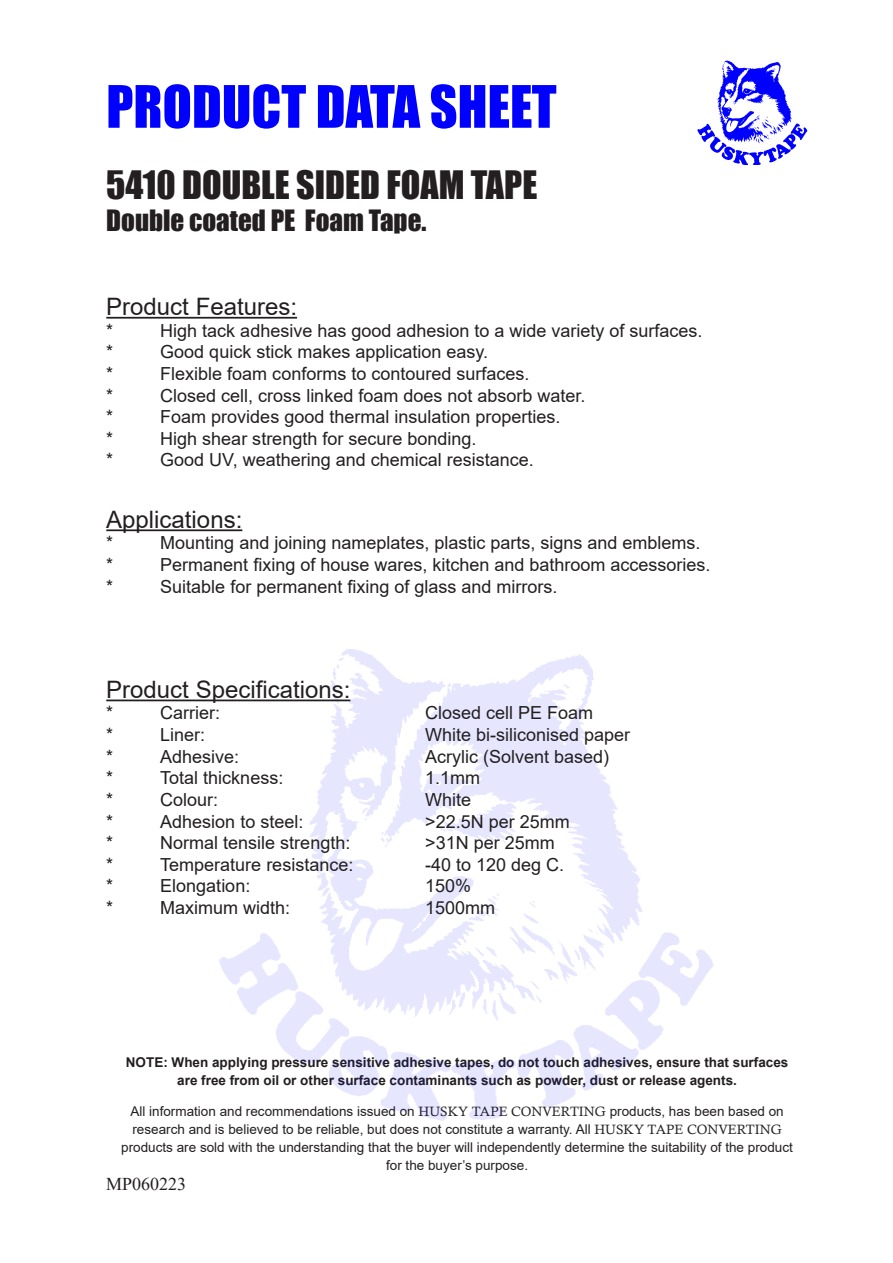
<style>
.page{position:relative;width:893px;height:1263px;background:#fff}
.page>*{position:absolute;margin:0;border:0;box-sizing:border-box;transform-origin:0 0}
.t1{font:54px "Impact";color:#00f}
.t2{font:36px "Impact";color:#231f20}
.t3{font:27px "Impact";color:#231f20}
.t4{font:24px "Arial";color:#231f20}
.t5{font:18px "Arial";color:#231f20}
.t6{font:18px "Times New Roman";color:#231f20}
.t7{font:13.5px/18px "Arial";color:#231f20;text-align:center}
.t8{font:700 13.5px/18px "Arial";color:#231f20;text-align:center}
.s1{font-family:"Calisto"}
</style>
<div class="page">
<img style="left:697px;top:60px;width:110px;height:105px">
<img style="left:200px;top:649px;width:514px;height:472px">
<hr style="left:106px;top:317px;width:191px;height:2px;background:#231f20">
<hr style="left:106px;top:699px;width:244px;height:2px;background:#231f20">
<hr style="left:106px;top:529px;width:136px;height:2px;background:#231f20">
<h1 class="t1" style="left:106px;top:65px;width:452px">PRODUCT DATA SHEET</h1>
<p class="t2" style="left:106px;top:157px;width:433px">5410 DOUBLE SIDED FOAM TAPE</p>
<p class="t3" style="left:106px;top:199px;width:322px">Double coated PE Foam Tape.</p>
<p class="t4" style="left:106px;top:290px;width:192px">Product Features:</p>
<p class="t5" style="left:106px;top:318px;width:9px">*</p>
<p class="t5" style="left:160px;top:318px;width:544px">High tack adhesive has good adhesion to a wide variety of surfaces.</p>
<p class="t5" style="left:106px;top:340px;width:9px">*</p>
<p class="t5" style="left:160px;top:340px;width:329px">Good quick stick makes application easy.</p>
<p class="t5" style="left:106px;top:361px;width:9px">*</p>
<p class="t5" style="left:160px;top:361px;width:371px">Flexible foam conforms to contoured surfaces.</p>
<p class="t5" style="left:106px;top:383px;width:9px">*</p>
<p class="t5" style="left:160px;top:383px;width:427px">Closed cell, cross linked foam does not absorb water.</p>
<p class="t5" style="left:106px;top:404px;width:9px">*</p>
<p class="t5" style="left:160px;top:404px;width:402px">Foam provides good thermal insulation properties.</p>
<p class="t5" style="left:106px;top:426px;width:9px">*</p>
<p class="t5" style="left:160px;top:426px;width:318px">High shear strength for secure bonding.</p>
<p class="t5" style="left:106px;top:448px;width:9px">*</p>
<p class="t5" style="left:160px;top:448px;width:375px">Good UV, weathering and chemical resistance.</p>
<p class="t4" style="left:106px;top:503px;width:138px">Applications:</p>
<p class="t5" style="left:106px;top:531px;width:9px">*</p>
<p class="t5" style="left:160px;top:531px;width:542px">Mounting and joining nameplates, plastic parts, signs and emblems.</p>
<p class="t5" style="left:106px;top:552px;width:9px">*</p>
<p class="t5" style="left:160px;top:552px;width:552px">Permanent fixing of house wares, kitchen and bathroom accessories.</p>
<p class="t5" style="left:106px;top:574px;width:9px">*</p>
<p class="t5" style="left:160px;top:574px;width:399px">Suitable for permanent fixing of glass and mirrors.</p>
<p class="t4" style="left:106px;top:673px;width:246px">Product Specifications:</p>
<p class="t5" style="left:106px;top:701px;width:9px">*</p>
<p class="t5" style="left:160px;top:701px;width:61px">Carrier:</p>
<p class="t5" style="left:106px;top:722px;width:9px">*</p>
<p class="t5" style="left:160px;top:722px;width:47px">Liner:</p>
<p class="t5" style="left:106px;top:744px;width:9px">*</p>
<p class="t5" style="left:160px;top:744px;width:81px">Adhesive:</p>
<p class="t5" style="left:106px;top:765px;width:9px">*</p>
<p class="t5" style="left:160px;top:765px;width:125px">Total thickness:</p>
<p class="t5" style="left:106px;top:787px;width:9px">*</p>
<p class="t5" style="left:160px;top:787px;width:60px">Colour:</p>
<p class="t5" style="left:106px;top:809px;width:9px">*</p>
<p class="t5" style="left:160px;top:809px;width:145px">Adhesion to steel:</p>
<p class="t5" style="left:106px;top:830px;width:9px">*</p>
<p class="t5" style="left:160px;top:830px;width:192px">Normal tensile strength:</p>
<p class="t5" style="left:106px;top:852px;width:9px">*</p>
<p class="t5" style="left:160px;top:852px;width:195px">Temperature resistance:</p>
<p class="t5" style="left:106px;top:873px;width:9px">*</p>
<p class="t5" style="left:160px;top:873px;width:92px">Elongation:</p>
<p class="t5" style="left:106px;top:895px;width:9px">*</p>
<p class="t5" style="left:160px;top:895px;width:132px">Maximum width:</p>
<p class="t5" style="left:425px;top:701px;width:170px">Closed cell PE Foam</p>
<p class="t5" style="left:425px;top:722px;width:207px">White bi-siliconised paper</p>
<p class="t5" style="left:425px;top:744px;width:186px">Acrylic (Solvent based)</p>
<p class="t5" style="left:425px;top:765px;width:57px">1.1mm</p>
<p class="t5" style="left:425px;top:787px;width:48px">White</p>
<p class="t5" style="left:425px;top:809px;width:146px">&gt;22.5N per 25mm</p>
<p class="t5" style="left:425px;top:830px;width:131px">&gt;31N per 25mm</p>
<p class="t5" style="left:425px;top:852px;width:141px">-40 to 120 deg C.</p>
<p class="t5" style="left:425px;top:873px;width:48px">150%</p>
<p class="t5" style="left:425px;top:895px;width:72px">1500mm</p>
<p class="t8" style="left:126px;top:1053px;width:664px">NOTE: When applying pressure sensitive adhesive tapes, do not touch adhesives, ensure that surfaces are free from oil or other surface contaminants such as powder, dust or release agents.</p>
<p class="t7" style="left:121px;top:1102px;width:673px">All information and recommendations issued on <span class="s1">HUSKY TAPE CONVERTING</span> products, has been based on research and is believed to be reliable, but does not constitute a warranty. All <span class="s1">HUSKY TAPE CONVERTING </span>products are sold with the understanding that the buyer will independently determine the suitability of the product for the buyer’s purpose.</p>
<p class="t6" style="left:106px;top:1172px;width:82px">MP060223</p>
</div>
